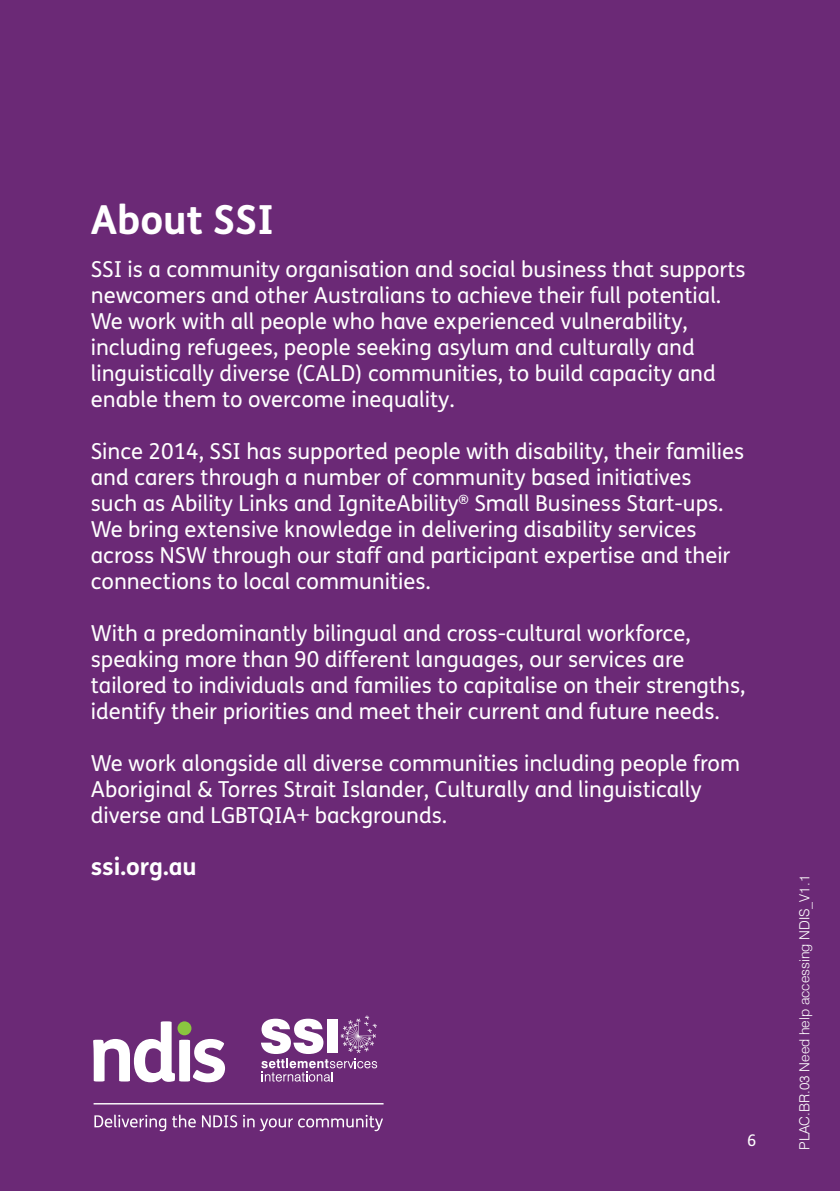
<style>
.page{position:relative;width:840px;height:1191px;background:#fff}
.page>*{position:absolute;margin:0;border:0;box-sizing:border-box;transform-origin:0 0}
.t1{font:700 40px "FS Me";color:#fff}
.t2{font:700 24px "FS Me";color:#fff}
.t3{font:22px/26px "FS Me";color:#fff}
.t4{font:16px "FS Me";color:#fff}
.t5{font:300 14px "Swiss 721 BT";color:#fff}
</style>
<div class="page">
<div style="left:0;top:0;width:839px;height:1191px;background:#6b2976"></div>
<svg style="left:94px;top:1114px;width:289px;height:17px"></svg>
<svg style="left:93px;top:1021px;width:132px;height:61px"></svg>
<div style="left:177px;top:1021px;width:14px;height:14px;background:#8ac63f;border-radius:50%"></div>
<hr style="left:93px;top:1103px;width:290px;height:1px;background:#fff">
<svg style="left:261px;top:1015px;width:116px;height:66px"></svg>
<h1 class="t1" style="left:91px;top:189px;width:184px">About SSI</h1>
<p class="t3" style="left:91px;top:256px;width:656px">SSI is a community organisation and social business that supports newcomers and other Australians to achieve their full potential.<br>We work with all people who have experienced vulnerability, including refugees, people seeking asylum and culturally and linguistically diverse (CALD) communities, to build capacity and enable them to overcome inequality.</p>
<p class="t3" style="left:91px;top:438px;width:654px">Since 2014, SSI has supported people with disability, their families and carers through a number of community based initiatives<br>such as Ability Links and IgniteAbility<sup>®</sup> Small Business Start-ups.<br>We bring extensive knowledge in delivering disability services across NSW through our staff and participant expertise and their connections to local communities.</p>
<p class="t3" style="left:91px;top:620px;width:655px">With a predominantly bilingual and cross-cultural workforce, speaking more than 90 different languages, our services are tailored to individuals and families to capitalise on their strengths, identify their priorities and meet their current and future needs.</p>
<p class="t3" style="left:91px;top:750px;width:650px">We work alongside all diverse communities including people from<br>Aboriginal &amp; Torres Strait Islander, Culturally and linguistically diverse and LGBTQIA+ backgrounds.</p>
<p class="t2" style="left:91px;top:848px;width:107px">ssi.org.au</p>
<p class="t4" style="left:746px;top:1129px;width:11px">6</p>
<p class="t5" style="left:795px;top:1149px;width:276px;rotate:-90deg">PLAC.BR.03 Need help accessing NDIS_V1.1</p>
</div>
